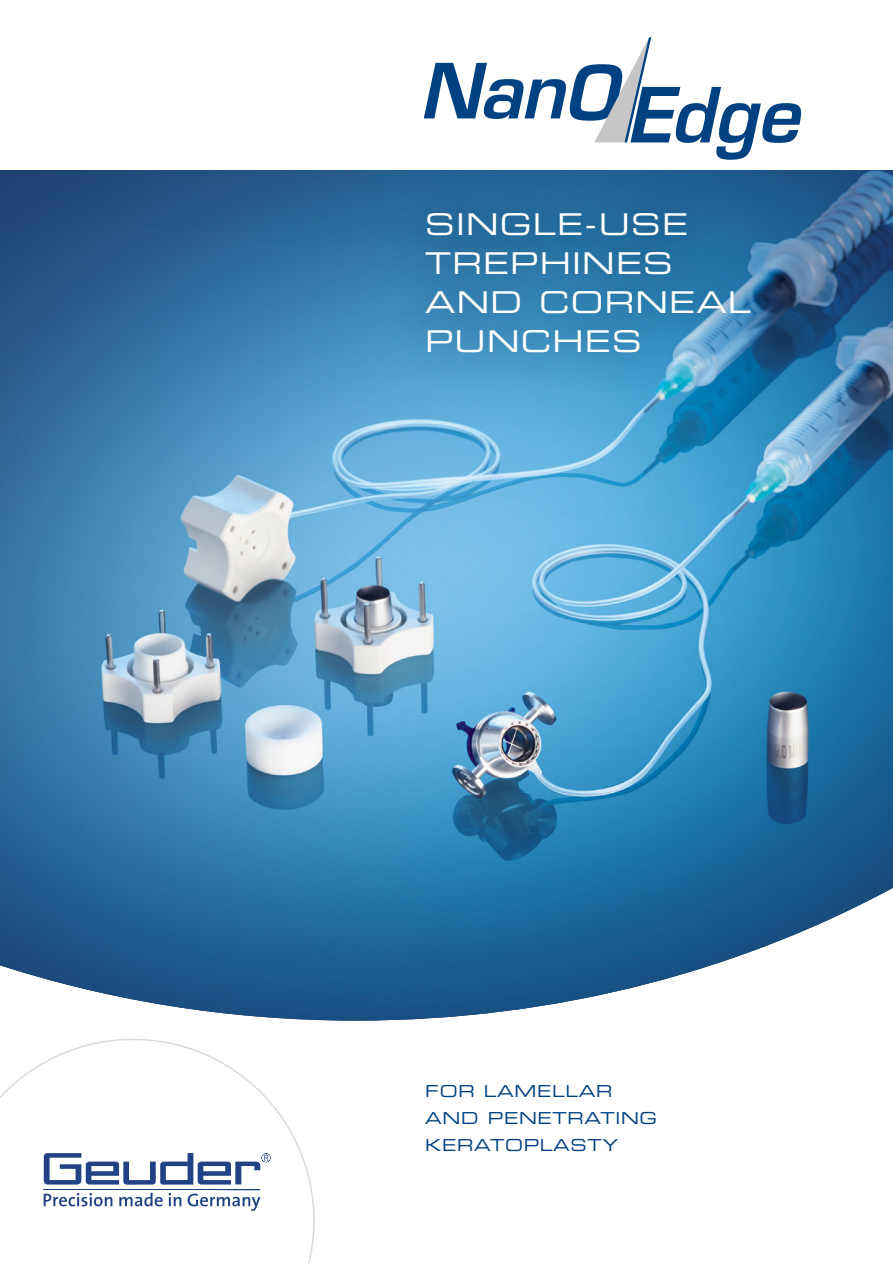
<style>
.page{position:relative;width:893px;height:1263px;background:#fff}
.page>*{position:absolute;margin:0;border:0;box-sizing:border-box;transform-origin:0 0}
.t1{font:italic 600 74.1px "Eurostile LT Std";letter-spacing:-.01em;color:#004281}
.t2{font:30px/39px "Eurostile LT Std Ex 2";letter-spacing:.04em;color:#fff}
.t3{font:16.5px/27px "Eurostile LT Std Ex 2";letter-spacing:.04em;color:#004281}
</style>
<div class="page">
<img style="left:0;top:170px;width:893px;height:850px">
<svg style="left:0;top:1039px;width:315px;height:224px"></svg>
<svg style="left:44px;top:1153px;width:227px;height:58px"></svg>
<div style="left:382px;top:167px;width:410px;height:231px;background:#002049;opacity:.3"></div>
<svg style="left:594px;top:37px;width:57px;height:105px"></svg>
<h1 class="t1" style="left:419px;top:58px;width:381px">NanOEdge</h1>
<h2 class="t2" style="left:425px;top:204px;width:327px">SINGLE-USE<br>TREPHINES<br>AND CORNEAL<br>PUNCHES</h2>
<p class="t3" style="left:425px;top:1077px;width:233px">FOR LAMELLAR<br>AND PENETRATING<br>KERATOPLASTY</p>
</div>
